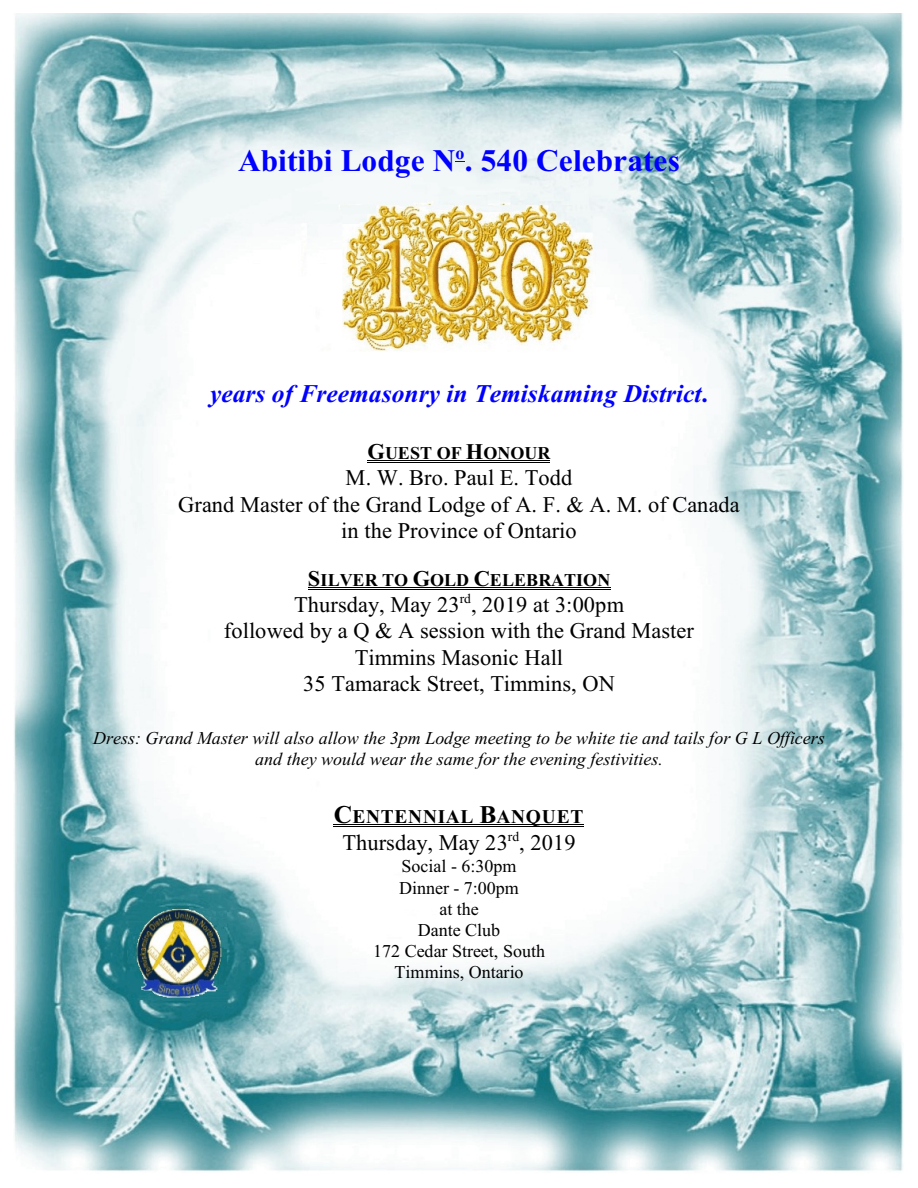
<style>
.page{position:relative;width:918px;height:1188px;background:#fff}
.page>*{position:absolute;margin:0;border:0;box-sizing:border-box;transform-origin:0 0}
.t1{font:700 31.35px "Times New Roman";color:#00f}
.t2{font:italic 700 25.5px "Times New Roman";letter-spacing:.005em;color:#00f}
.t3{font:22.35px/26.4px "Times New Roman";letter-spacing:.005em;color:#000;text-align:center}
.t4{font:700 19.5px "Times New Roman";letter-spacing:.035em;color:#000}
.t5{font:italic 18px/21.3px "Times New Roman";letter-spacing:.005em;color:#000;text-align:center}
.t6{font:18px/21.3px "Times New Roman";color:#000;text-align:center}
.t7{font:700 18px "Times New Roman";letter-spacing:.005em;color:#000}
.t8{font:700 18px "Times New Roman";color:#00f}
.t9{font:13.5px "Times New Roman";color:#000}
.s1{font-style:normal}
.s2{font-size:22.35px}
.s3{font-size:25.5px}
</style>
<div class="page">
<img style="left:14px;top:14px;width:890px;height:1158px">
<hr style="left:368px;top:460px;width:182px;height:1px;background:#000">
<hr style="left:368px;top:462px;width:182px;height:1px;background:#000">
<hr style="left:308px;top:587px;width:302px;height:1px;background:#000">
<hr style="left:308px;top:589px;width:302px;height:1px;background:#000">
<hr style="left:334px;top:824px;width:250px;height:1px;background:#000">
<hr style="left:334px;top:826px;width:250px;height:1px;background:#000">
<h1 class="t1" style="left:238px;top:150px;width:443px">Abitibi Lodge N . 540 Celebrates</h1>
<p class="t8" style="left:455px;top:147px;width:10px">o</p>
<p class="t2" style="left:210px;top:385px;width:499px">years of Freemasonry in Temiskaming District<span class="s1">.</span></p>
<p class="t7" style="left:368px;top:447px;width:184px"><span class="s2">G</span>UEST OF <span class="s2">H</span>ONOUR</p>
<p class="t3" style="left:178px;top:467px;width:563px">M. W. Bro. Paul E. Todd<br>Grand Master of the Grand Lodge of A. F. &amp; A. M. of Canada in the Province of Ontario</p>
<p class="t7" style="left:308px;top:574px;width:304px"><span class="s2">S</span>ILVER TO <span class="s2">G</span>OLD <span class="s2">C</span>ELEBRATION</p>
<p class="t3" style="left:294px;top:593px;width:332px">Thursday, May 23 , 2019 at 3:00pm</p>
<p class="t9" style="left:460px;top:594px;width:13px">rd</p>
<p class="t3" style="left:224px;top:620px;width:472px">followed by a Q &amp; A session with the Grand Master<br>Timmins Masonic Hall<br>35 Tamarack Street, Timmins, ON</p>
<p class="t5" style="left:93px;top:729px;width:733px">Dress: Grand Master will also allow the 3pm Lodge meeting to be white tie and tails for G L Officers and they would wear the same for the evening festivities.</p>
<p class="t4" style="left:334px;top:810px;width:251px"><span class="s3">C</span>ENTENNIAL <span class="s3">B</span>ANQUET</p>
<p class="t3" style="left:342px;top:831px;width:235px">Thursday, May 23 , 2019</p>
<p class="t9" style="left:508px;top:832px;width:13px">rd</p>
<p class="t6" style="left:373px;top:857px;width:173px">Social - 6:30pm<br>Dinner - 7:00pm<br>at the<br>Dante Club<br>172 Cedar Street, South<br>Timmins, Ontario</p>
</div>
